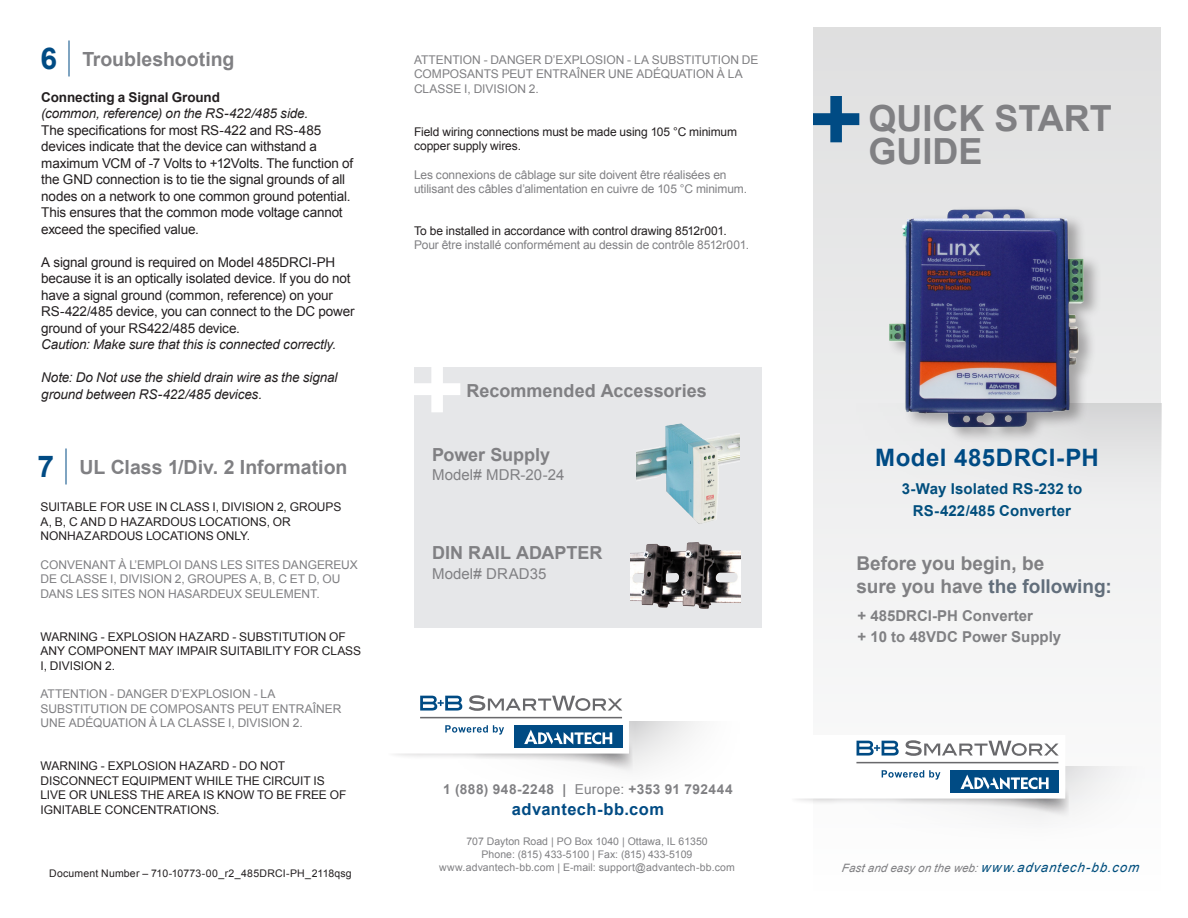
<style>
.page{position:relative;width:1188px;height:918px;background:#fff}
.page>*{position:absolute;margin:0;border:0;box-sizing:border-box;transform-origin:0 0}
.t1{font:700 36px "Arial";color:#808083}
.t2{font:700 30px "Arial";color:#004b84}
.t3{font:700 24px "Arial";letter-spacing:.02em;color:#004b84}
.t4{font:700 19.5px "Arial";color:#808083}
.t5{font:700 19.05px/22.8px "Arial";color:#808083}
.t6{font:700 18px "Arial";color:#808083}
.t7{font:700 16.5px "Arial";letter-spacing:.025em;color:#004b84}
.t8{font:700 15px "Arial";color:#808083}
.t9{font:700 15px "Arial";letter-spacing:.005em;color:#014e7d}
.t10{font:15px "Arial";letter-spacing:.01em;color:#808083}
.t11{font:700 13.65px "Arial";letter-spacing:.035em;color:#808083}
.t12{font:13.5px/16.5px "Arial";letter-spacing:-.015em;color:#231f20}
.t13{font:italic 13.5px/16.5px "Arial";letter-spacing:-.015em;color:#231f20}
.t14{font:700 13.5px "Arial";letter-spacing:-.01em;color:#231f20}
.t15{font:12px/14.4px "Arial";letter-spacing:-.005em;color:#808083}
.t16{font:12px/14.4px "Arial";letter-spacing:-.005em;color:#231f20}
.t17{font:italic 11.55px "Arial";color:#808083}
.t18{font:10.5px "Arial";color:#808083}
.t19{font:10.5px "Arial";letter-spacing:.015em;color:#231f20}
.s1{font-weight:400}
.s2{color:#626e7b}
.s3{font-size:13.2px;color:#014e7d}
</style>
<div class="page">
<svg style="left:813px;top:27px;width:348px;height:616px"></svg>
<svg style="left:813px;top:766px;width:348px;height:94px"></svg>
<div style="left:408px;top:721px;width:348px;height:93px;background:linear-gradient(to bottom,#f1f1f1,#fff)"></div>
<div style="left:787px;top:735px;width:278px;height:64px;background:#fff"></div>
<div style="left:950px;top:770px;width:108px;height:22px;background:#004b84"></div>
<svg style="left:961px;top:775px;width:88px;height:15px"></svg>
<svg style="left:857px;top:741px;width:42px;height:15px"></svg>
<svg style="left:905px;top:740px;width:154px;height:16px"></svg>
<hr style="left:856px;top:762px;width:202px;height:1px;background:#69696c">
<svg style="left:882px;top:770px;width:58px;height:10px"></svg>
<img style="left:395px;top:739px;width:238px;height:37px">
<div style="left:387px;top:690px;width:242px;height:64px;background:#fff"></div>
<div style="left:514px;top:725px;width:108px;height:22px;background:#004b84"></div>
<svg style="left:524px;top:730px;width:88px;height:15px"></svg>
<svg style="left:420px;top:696px;width:42px;height:15px"></svg>
<svg style="left:469px;top:695px;width:153px;height:16px"></svg>
<hr style="left:420px;top:717px;width:202px;height:1px;background:#69696c">
<svg style="left:445px;top:725px;width:59px;height:10px"></svg>
<svg style="left:813px;top:96px;width:46px;height:46px;background:#7d9fb8"></svg>
<div style="left:414px;top:367px;width:348px;height:261px;background:#e6e7e9"></div>
<svg style="left:414px;top:367px;width:46px;height:45px"></svg>
<img style="left:630px;top:542px;width:111px;height:67px">
<hr style="left:66px;top:448px;width:1px;height:36px;background:#004b84">
<hr style="left:69px;top:40px;width:1px;height:36px;background:#004b84">
<div style="left:887px;top:205px;width:214px;height:238px;background:#231f20;opacity:.35"></div>
<img style="left:859px;top:192px;width:253px;height:237px">
<img style="left:636px;top:423px;width:103px;height:101px">
<p class="t2" style="left:40px;top:39px;width:18px">6</p>
<p class="t4" style="left:82px;top:46px;width:154px">Troubleshooting</p>
<p class="t14" style="left:41px;top:88px;width:180px">Connecting a Signal Ground</p>
<p class="t13" style="left:41px;top:106px;width:268px">(common, reference) on the RS-422/485 side.</p>
<p class="t12" style="left:41px;top:122px;width:313px">The specifications for most RS-422 and RS-485 devices indicate that the device can withstand a maximum VCM of -7 Volts to +12Volts. The function of the GND connection is to tie the signal grounds of all nodes on a network to one common ground potential.<br>This ensures that the common mode voltage cannot exceed the specified value.</p>
<p class="t12" style="left:41px;top:254px;width:315px">A signal ground is required on Model 485DRCI-PH because it is an optically isolated device. If you do not have a signal ground (common, reference) on your RS-422/485 device, you can connect to the DC power ground of your RS422/485 device.</p>
<p class="t13" style="left:41px;top:337px;width:296px">Caution: Make sure that this is connected correctly.</p>
<p class="t13" style="left:41px;top:370px;width:298px">Note: Do Not use the shield drain wire as the signal ground between RS-422/485 devices.</p>
<p class="t2" style="left:38px;top:447px;width:18px">7</p>
<p class="t4" style="left:80px;top:454px;width:270px">UL Class 1/Div. 2 Information</p>
<p class="t16" style="left:40px;top:500px;width:303px">SUITABLE FOR USE IN CLASS I, DIVISION 2, GROUPS<br>A, B, C AND D HAZARDOUS LOCATIONS, OR<br>NONHAZARDOUS LOCATIONS ONLY.</p>
<p class="t15" style="left:40px;top:558px;width:319px">CONVENANT À L’EMPLOI DANS LES SITES DANGEREUX<br>DE CLASSE I, DIVISION 2, GROUPES A, B, C ET D, OU<br>DANS LES SITES NON HASARDEUX SEULEMENT.</p>
<p class="t16" style="left:40px;top:630px;width:322px">WARNING - EXPLOSION HAZARD - SUBSTITUTION OF<br>ANY COMPONENT MAY IMPAIR SUITABILITY FOR CLASS<br>I, DIVISION 2.</p>
<p class="t15" style="left:40px;top:687px;width:302px">ATTENTION - DANGER D’EXPLOSION - LA<br>SUBSTITUTION DE COMPOSANTS PEUT ENTRAÎNER<br>UNE ADÉQUATION À LA CLASSE I, DIVISION 2.</p>
<p class="t16" style="left:40px;top:759px;width:307px">WARNING - EXPLOSION HAZARD - DO NOT DISCONNECT EQUIPMENT WHILE THE CIRCUIT IS LIVE OR UNLESS THE AREA IS KNOW TO BE FREE OF IGNITABLE CONCENTRATIONS.</p>
<p class="t19" style="left:49px;top:866px;width:304px">Document Number – 710-10773-00_r2_485DRCI-PH_2118qsg</p>
<p class="t15" style="left:414px;top:53px;width:346px">ATTENTION - DANGER D’EXPLOSION - LA SUBSTITUTION DE<br>COMPOSANTS PEUT ENTRAÎNER UNE ADÉQUATION À LA<br>CLASSE I, DIVISION 2.</p>
<p class="t16" style="left:414px;top:125px;width:325px">Field wiring connections must be made using 105 °C minimum copper supply wires.</p>
<p class="t15" style="left:414px;top:168px;width:335px">Les connexions de câblage sur site doivent être réalisées en utilisant des câbles d’alimentation en cuivre de 105 °C minimum.</p>
<p class="t16" style="left:414px;top:224px;width:314px">To be installed in accordance with control drawing 8512r001.</p>
<p class="t15" style="left:414px;top:238px;width:337px">Pour être installé conformément au dessin de contrôle 8512r001.</p>
<p class="t6" style="left:466px;top:379px;width:242px">Recommended Accessories</p>
<p class="t6" style="left:432px;top:443px;width:120px">Power Supply</p>
<p class="t10" style="left:432px;top:465px;width:134px">Model# MDR-20-24</p>
<p class="t6" style="left:432px;top:541px;width:172px">DIN RAIL ADAPTER</p>
<p class="t10" style="left:432px;top:564px;width:116px">Model# DRAD35</p>
<p class="t11" style="left:443px;top:781px;width:291px">1 (888) 948-2248 | <span class="s1">Europe:</span> +353 91 792444</p>
<p class="t7" style="left:512px;top:799px;width:154px">advantech-bb.com</p>
<p class="t18" style="left:466px;top:834px;width:243px">707 Dayton Road | PO Box 1040 | Ottawa, IL 61350</p>
<p class="t18" style="left:482px;top:847px;width:212px">Phone: (815) 433-5100 | Fax: (815) 433-5109</p>
<p class="t18" style="left:439px;top:861px;width:297px">www.advantech-bb.com | E-mail: support@advantech-bb.com</p>
<p class="t1" style="left:868px;top:95px;width:245px">QUICK START</p>
<p class="t1" style="left:868px;top:128px;width:116px">GUIDE</p>
<p class="t3" style="left:875px;top:442px;width:225px">Model 485DRCI-PH</p>
<p class="t9" style="left:902px;top:479px;width:182px">3-Way Isolated RS-232 to</p>
<p class="t9" style="left:913px;top:501px;width:160px">RS-422/485 Converter</p>
<p class="t5" style="left:856px;top:552px;width:257px">Before you begin, be<br>sure you have <span class="s2">the following:</span></p>
<p class="t8" style="left:857px;top:606px;width:177px">+ 485DRCI-PH Converter</p>
<p class="t8" style="left:857px;top:627px;width:205px">+ 10 to 48VDC Power Supply</p>
<p class="t17" style="left:842px;top:861px;width:301px">Fast and easy on the web: <span class="s3">www.advantech-bb.com</span></p>
</div>
